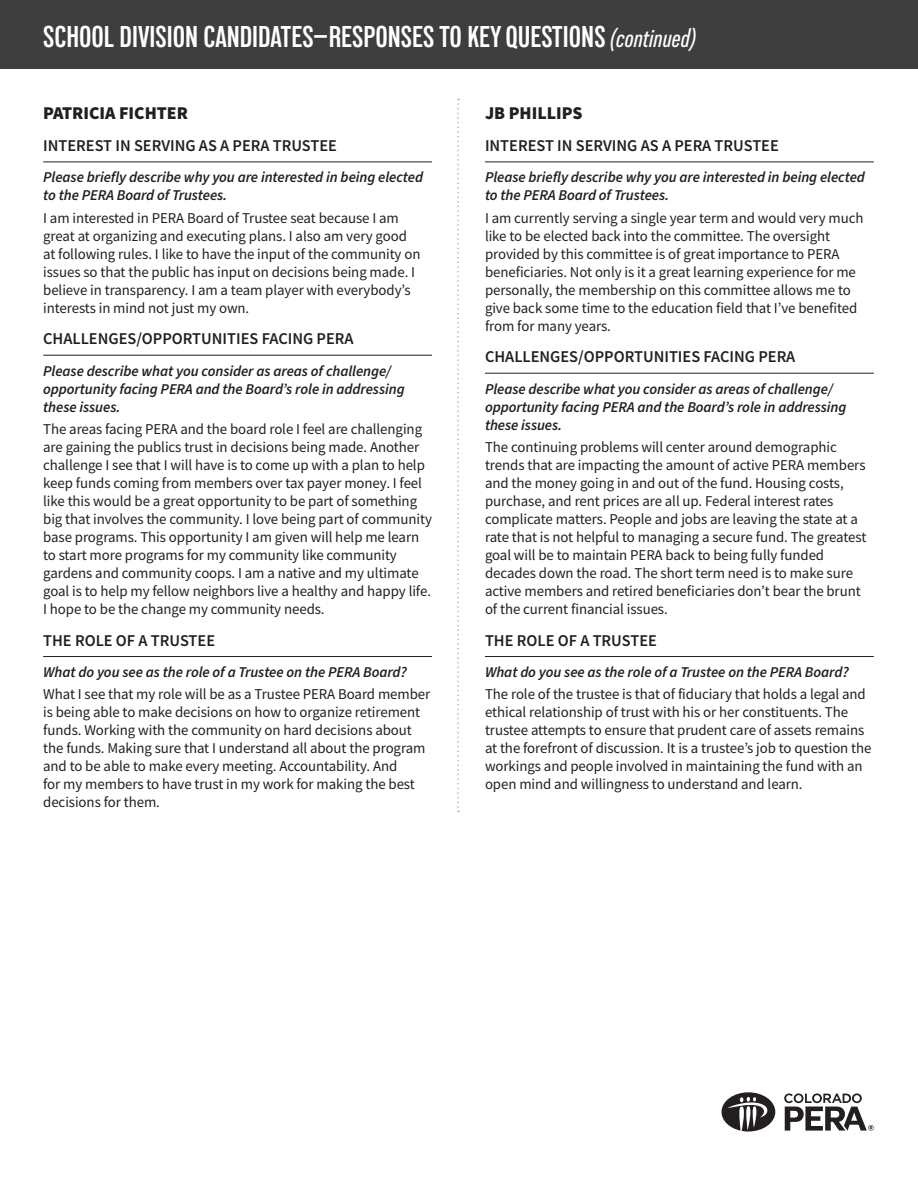
<style>
.page{position:relative;width:918px;height:1188px;background:#fff}
.page>*{position:absolute;margin:0;border:0;box-sizing:border-box;transform-origin:0 0}
.t1{font:600 condensed 30px "Lorimer No 2";color:#fff}
.t2{font:900 18px "Source Sans Pro";color:#231f20}
.t3{font:600 16.5px "Source Sans Pro";color:#231f20}
.t4{font:15px/18px "Source Sans Pro";letter-spacing:-.005em;color:#231f20}
.t5{font:italic 600 15px/18px "Source Sans Pro";letter-spacing:-.005em;color:#231f20}
.s1{font-weight:500;font-style:italic;font-size:27px}
</style>
<div class="page">
<div style="left:0;top:0;width:918px;height:69px;background:#3e3e3f"></div>
<hr style="left:485px;top:162px;width:389px;height:1px;background:#231f20">
<hr style="left:485px;top:373px;width:389px;height:1px;background:#231f20">
<hr style="left:485px;top:656px;width:389px;height:1px;background:#231f20">
<hr style="left:43px;top:162px;width:389px;height:1px;background:#231f20">
<hr style="left:43px;top:355px;width:389px;height:1px;background:#231f20">
<hr style="left:43px;top:656px;width:389px;height:1px;background:#231f20">
<svg style="left:457px;top:99px;width:2px;height:713px"></svg>
<svg style="left:722px;top:1092px;width:53px;height:40px"></svg>
<svg style="left:784px;top:1093px;width:90px;height:38px"></svg>
<p class="t1" style="left:43px;top:20px;width:655px">SCHOOL DIVISION CANDIDATES—RESPONSES TO KEY QUESTIONS <span class="s1">(continued)</span></p>
<p class="t2" style="left:43px;top:101px;width:146px">PATRICIA FICHTER</p>
<p class="t3" style="left:43px;top:135px;width:295px">INTEREST IN SERVING AS A PERA TRUSTEE</p>
<p class="t5" style="left:43px;top:169px;width:381px">Please briefly describe why you are interested in being elected to the PERA Board of Trustees.</p>
<p class="t4" style="left:43px;top:209px;width:379px">I am interested in PERA Board of Trustee seat because I am great at organizing and executing plans. I also am very good at following rules. I like to have the input of the community on issues so that the public has input on decisions being made. I believe in transparency. I am a team player with everybody’s interests in mind not just my own.</p>
<p class="t3" style="left:43px;top:328px;width:312px">CHALLENGES/OPPORTUNITIES FACING PERA</p>
<p class="t5" style="left:43px;top:362px;width:363px">Please describe what you consider as areas of challenge/ opportunity facing PERA and the Board’s role in addressing these issues.</p>
<p class="t4" style="left:43px;top:420px;width:390px">The areas facing PERA and the board role I feel are challenging are gaining the publics trust in decisions being made. Another challenge I see that I will have is to come up with a plan to help keep funds coming from members over tax payer money. I feel like this would be a great opportunity to be part of something big that involves the community. I love being part of community base programs. This opportunity I am given will help me learn to start more programs for my community like community gardens and community coops. I am a native and my ultimate goal is to help my fellow neighbors live a healthy and happy life.<br>I hope to be the change my community needs.</p>
<p class="t3" style="left:43px;top:629px;width:173px">THE ROLE OF A TRUSTEE</p>
<p class="t5" style="left:43px;top:664px;width:365px">What do you see as the role of a Trustee on the PERA Board?</p>
<p class="t4" style="left:43px;top:685px;width:389px">What I see that my role will be as a Trustee PERA Board member is being able to make decisions on how to organize retirement funds. Working with the community on hard decisions about the funds. Making sure that I understand all about the program and to be able to make every meeting. Accountability. And<br>for my members to have trust in my work for making the best decisions for them.</p>
<p class="t2" style="left:485px;top:101px;width:99px">JB PHILLIPS</p>
<p class="t3" style="left:485px;top:135px;width:295px">INTEREST IN SERVING AS A PERA TRUSTEE</p>
<p class="t5" style="left:485px;top:169px;width:381px">Please briefly describe why you are interested in being elected to the PERA Board of Trustees.</p>
<p class="t4" style="left:485px;top:209px;width:380px">I am currently serving a single year term and would very much like to be elected back into the committee. The oversight provided by this committee is of great importance to PERA beneficiaries. Not only is it a great learning experience for me personally, the membership on this committee allows me to give back some time to the education field that I’ve benefited from for many years.</p>
<p class="t3" style="left:485px;top:346px;width:312px">CHALLENGES/OPPORTUNITIES FACING PERA</p>
<p class="t5" style="left:485px;top:380px;width:363px">Please describe what you consider as areas of challenge/ opportunity facing PERA and the Board’s role in addressing these issues.</p>
<p class="t4" style="left:485px;top:438px;width:383px">The continuing problems will center around demographic trends that are impacting the amount of active PERA members and the money going in and out of the fund. Housing costs, purchase, and rent prices are all up. Federal interest rates complicate matters. People and jobs are leaving the state at a rate that is not helpful to managing a secure fund. The greatest goal will be to maintain PERA back to being fully funded decades down the road. The short term need is to make sure active members and retired beneficiaries don’t bear the brunt of the current financial issues.</p>
<p class="t3" style="left:485px;top:629px;width:173px">THE ROLE OF A TRUSTEE</p>
<p class="t5" style="left:485px;top:664px;width:365px">What do you see as the role of a Trustee on the PERA Board?</p>
<p class="t4" style="left:485px;top:685px;width:388px">The role of the trustee is that of fiduciary that holds a legal and ethical relationship of trust with his or her constituents. The trustee attempts to ensure that prudent care of assets remains at the forefront of discussion. It is a trustee’s job to question the workings and people involved in maintaining the fund with an open mind and willingness to understand and learn.</p>
</div>
